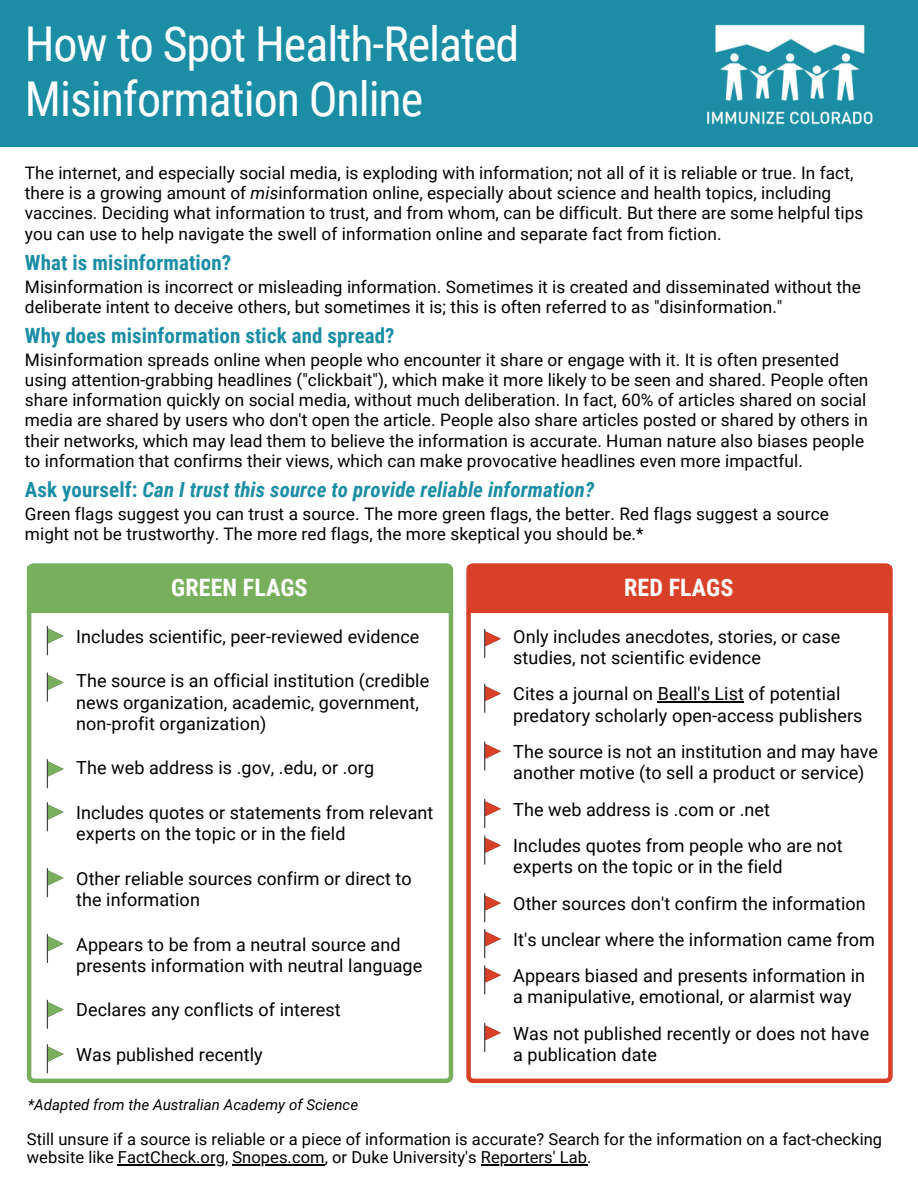
<style>
.page{position:relative;width:918px;height:1188px;background:#fff}
.page>*{position:absolute;margin:0;border:0;box-sizing:border-box;transform-origin:0 0}
.t1{font:48px/55.2px "Roboto Condensed";letter-spacing:-.02em;color:#fff}
.t2{font:700 24px "Roboto Condensed";letter-spacing:.005em;color:#fff}
.t3{font:italic 700 21px "Roboto Condensed";letter-spacing:.005em;color:#1b8ea5}
.t4{font:700 21px "Roboto Condensed";letter-spacing:.005em;color:#1b8ea5}
.t5{font:18px/21.3px "Roboto";letter-spacing:.005em;color:#000}
.t6{font:17.25px/20.2px "Roboto";letter-spacing:.005em;color:#000}
.t7{font:16.5px/18px "Roboto";letter-spacing:.005em;color:#000}
.t8{font:italic 15px "Roboto";letter-spacing:.005em;color:#000}
.s1{font-style:italic}
.s2{font-style:normal}
</style>
<div class="page">
<div style="left:0;top:0;width:918px;height:147px;background:#1b8ea5"></div>
<img style="left:707px;top:24px;width:166px;height:101px">
<svg style="left:27px;top:563px;width:426px;height:520px"></svg>
<div style="left:28px;top:567px;width:424px;height:46px;background:#78af5d"></div>
<svg style="left:466px;top:563px;width:427px;height:520px"></svg>
<div style="left:467px;top:567px;width:424px;height:46px;background:#d84027"></div>
<hr style="left:118px;top:1165px;width:107px;height:1px;background:#000">
<hr style="left:232px;top:1165px;width:93px;height:1px;background:#000">
<hr style="left:481px;top:1165px;width:106px;height:1px;background:#000">
<hr style="left:658px;top:702px;width:86px;height:1px;background:#000">
<svg style="left:484px;top:629px;width:17px;height:29px"></svg>
<svg style="left:484px;top:684px;width:17px;height:29px"></svg>
<hr style="left:484px;top:741px;width:1px;height:30px;background:#424242">
<svg style="left:485px;top:743px;width:16px;height:28px"></svg>
<svg style="left:484px;top:799px;width:17px;height:29px"></svg>
<hr style="left:484px;top:835px;width:1px;height:30px;background:#424242">
<svg style="left:485px;top:837px;width:16px;height:28px"></svg>
<svg style="left:484px;top:893px;width:17px;height:29px"></svg>
<svg style="left:484px;top:929px;width:17px;height:29px"></svg>
<svg style="left:484px;top:965px;width:17px;height:29px"></svg>
<svg style="left:484px;top:1023px;width:17px;height:29px"></svg>
<svg style="left:47px;top:626px;width:17px;height:29px"></svg>
<svg style="left:47px;top:673px;width:17px;height:29px"></svg>
<svg style="left:47px;top:759px;width:17px;height:29px"></svg>
<svg style="left:47px;top:802px;width:17px;height:29px"></svg>
<svg style="left:47px;top:868px;width:17px;height:29px"></svg>
<svg style="left:47px;top:934px;width:17px;height:29px"></svg>
<svg style="left:47px;top:1000px;width:17px;height:29px"></svg>
<svg style="left:47px;top:1044px;width:17px;height:29px"></svg>
<h1 class="t1" style="left:25px;top:17px;width:496px">How to Spot Health-Related<br>Misinformation Online</h1>
<p class="t6" style="left:25px;top:163px;width:840px">The internet, and especially social media, is exploding with information; not all of it is reliable or true. In fact, there is a growing amount of <span class="s1">mis</span>information online, especially about science and health topics, including vaccines. Deciding what information to trust, and from whom, can be difficult. But there are some helpful tips you can use to help navigate the swell of information online and separate fact from fiction.</p>
<p class="t4" style="left:25px;top:251px;width:208px">What is misinformation?</p>
<p class="t6" style="left:25px;top:277px;width:837px">Misinformation is incorrect or misleading information. Sometimes it is created and disseminated without the deliberate intent to deceive others, but sometimes it is; this is often referred to as "disinformation."</p>
<p class="t4" style="left:25px;top:324px;width:371px">Why does misinformation stick and spread?</p>
<p class="t6" style="left:25px;top:350px;width:845px">Misinformation spreads online when people who encounter it share or engage with it. It is often presented using attention-grabbing headlines ("clickbait"), which make it more likely to be seen and shared. People often share information quickly on social media, without much deliberation. In fact, 60% of articles shared on social media are shared by users who don't open the article. People also share articles posted or shared by others in their networks, which may lead them to believe the information is accurate. Human nature also biases people to information that confirms their views, which can make provocative headlines even more impactful.</p>
<p class="t3" style="left:25px;top:478px;width:571px"><span class="s2">Ask yourself:</span> Can I trust this source to provide reliable information?</p>
<p class="t6" style="left:25px;top:504px;width:805px">Green flags suggest you can trust a source. The more green flags, the better. Red flags suggest a source might not be trustworthy. The more red flags, the more skeptical you should be.*</p>
<h2 class="t2" style="left:171px;top:573px;width:138px">GREEN FLAGS</h2>
<p class="t5" style="left:76px;top:626px;width:345px">Includes scientific, peer-reviewed evidence</p>
<p class="t5" style="left:76px;top:670px;width:354px">The source is an official institution (credible news organization, academic, government, non-profit organization)</p>
<p class="t5" style="left:76px;top:758px;width:299px">The web address is .gov, .edu, or .org</p>
<p class="t5" style="left:76px;top:802px;width:359px">Includes quotes or statements from relevant experts on the topic or in the field</p>
<p class="t5" style="left:76px;top:868px;width:337px">Other reliable sources confirm or direct to the information</p>
<p class="t5" style="left:76px;top:934px;width:348px">Appears to be from a neutral source and presents information with neutral language</p>
<p class="t5" style="left:76px;top:1000px;width:266px">Declares any conflicts of interest</p>
<p class="t5" style="left:76px;top:1044px;width:188px">Was published recently</p>
<p class="t8" style="left:28px;top:1096px;width:332px">*Adapted from the Australian Academy of Science</p>
<h2 class="t2" style="left:624px;top:573px;width:111px">RED FLAGS</h2>
<p class="t5" style="left:513px;top:626px;width:329px">Only includes anecdotes, stories, or case studies, not scientific evidence</p>
<p class="t5" style="left:513px;top:684px;width:351px">Cites a journal on Beall's List of potential predatory scholarly open-access publishers</p>
<p class="t5" style="left:513px;top:741px;width:366px">The source is not an institution and may have another motive (to sell a product or service)</p>
<p class="t5" style="left:513px;top:799px;width:258px">The web address is .com or .net</p>
<p class="t5" style="left:513px;top:835px;width:331px">Includes quotes from people who are not experts on the topic or in the field</p>
<p class="t5" style="left:513px;top:885px;width:363px;line-height:36.3px">Other sources don't confirm the information<br>It's unclear where the information came from<br>Appears biased and presents information in</p>
<p class="t5" style="left:513px;top:987px;width:340px">a manipulative, emotional, or alarmist way</p>
<p class="t5" style="left:513px;top:1023px;width:357px">Was not published recently or does not have a publication date</p>
<p class="t7" style="left:27px;top:1131px;width:857px">Still unsure if a source is reliable or a piece of information is accurate? Search for the information on a fact-checking website like FactCheck.org, Snopes.com, or Duke University's Reporters' Lab.</p>
</div>
